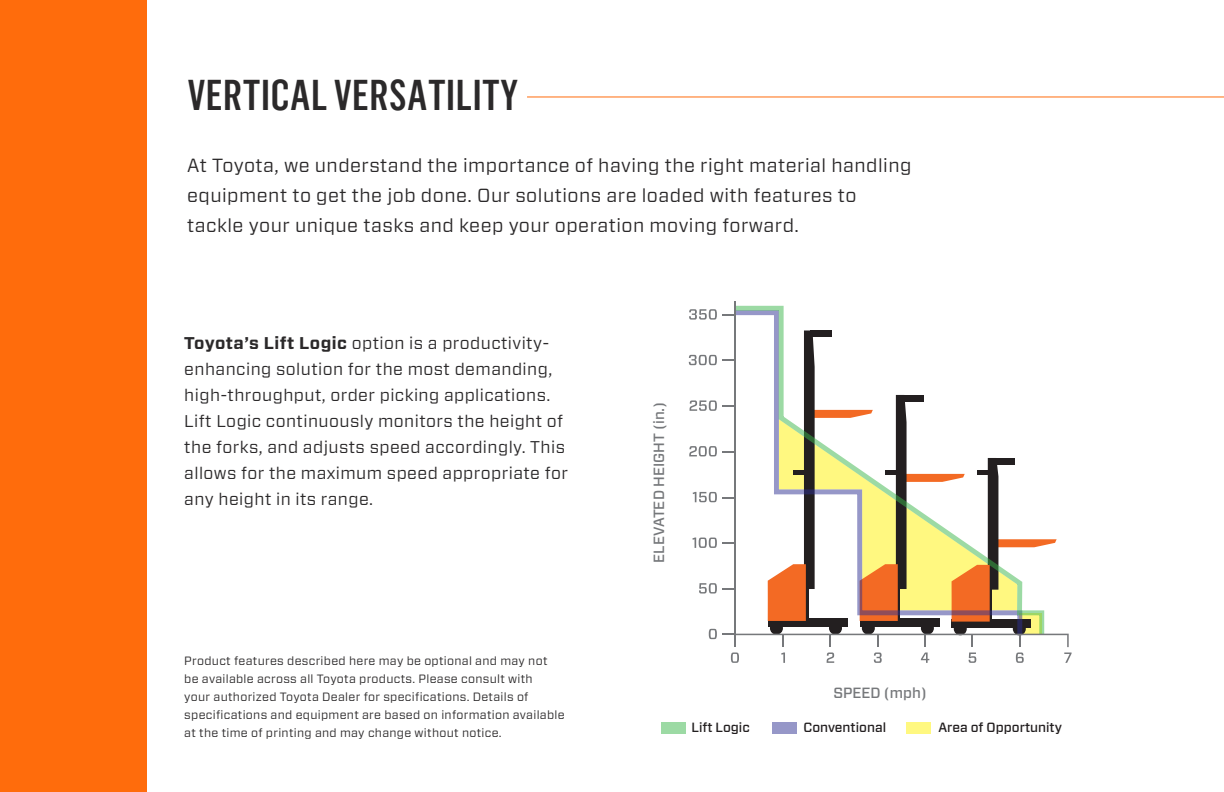
<style>
.page{position:relative;width:1224px;height:792px;background:#fff}
.page>*{position:absolute;margin:0;border:0;box-sizing:border-box;transform-origin:0 0}
.SubHead{font:500 42px "Flama Condensed";letter-spacing:.015em;color:#2b292a}
.t1{font:19px/30px "Forza";letter-spacing:.025em;color:#2b292a}
.t2{font:17px/26px "Forza";letter-spacing:.025em;color:#2b292a}
.t3{font:500 14.8px "Forza";color:#76787b}
.t4{font:500 13.4px "Forza";color:#231f20}
.t5{font:12px/18px "Forza";letter-spacing:.025em;color:#2b292a}
.s1{font-weight:700}
</style>
<div class="page">
<hr style="left:527px;top:96px;width:697px;height:1px;background:#ff6c0c">
<div style="left:0;top:0;width:147px;height:792px;background:#ff6c0c"></div>
<svg style="left:736px;top:306px;width:308px;height:323px"></svg>
<hr style="left:734px;top:301px;width:2px;height:346px;background:#76787b">
<svg style="left:781px;top:653px;width:4px;height:10px"></svg>
<svg style="left:827px;top:653px;width:7px;height:10px"></svg>
<svg style="left:874px;top:653px;width:8px;height:10px"></svg>
<svg style="left:921px;top:653px;width:8px;height:10px"></svg>
<svg style="left:969px;top:653px;width:7px;height:10px"></svg>
<svg style="left:1016px;top:653px;width:8px;height:10px"></svg>
<svg style="left:1064px;top:653px;width:8px;height:10px"></svg>
<svg style="left:731px;top:653px;width:8px;height:10px"></svg>
<svg style="left:689px;top:309px;width:45px;height:11px"></svg>
<svg style="left:689px;top:355px;width:45px;height:10px"></svg>
<svg style="left:690px;top:400px;width:44px;height:11px"></svg>
<svg style="left:689px;top:446px;width:45px;height:10px"></svg>
<svg style="left:693px;top:492px;width:41px;height:10px"></svg>
<svg style="left:692px;top:538px;width:42px;height:10px"></svg>
<svg style="left:699px;top:583px;width:35px;height:11px"></svg>
<svg style="left:709px;top:629px;width:360px;height:18px"></svg>
<div style="left:661px;top:723px;width:25px;height:11px;background:#9cdaa4"></div>
<div style="left:773px;top:723px;width:24px;height:11px;background:#9697c8"></div>
<div style="left:907px;top:723px;width:24px;height:11px;background:#fff880"></div>
<p class="SubHead" style="left:188px;top:69px;width:332px">VERTICAL VERSATILITY</p>
<p class="t1" style="left:187px;top:150px;width:726px">At Toyota, we understand the importance of having the right material handling equipment to get the job done. Our solutions are loaded with features to tackle your unique tasks and keep your operation moving forward.</p>
<p class="t2" style="left:184px;top:330px;width:385px"><span class="s1">Toyota’s Lift Logic</span> option is a productivity&shy;enhancing solution for the most demanding, high-throughput, order picking applications.<br>Lift Logic continuously monitors the height of the forks, and adjusts speed accordingly. This allows for the maximum speed appropriate for any height in its range.</p>
<p class="t5" style="left:184px;top:651px;width:382px">Product features described here may be optional and may not be available across all Toyota products. Please consult with<br>your authorized Toyota Dealer for specifications. Details of specifications and equipment are based on information available at the time of printing and may change without notice.</p>
<p class="t3" style="left:649px;top:563px;width:163px;rotate:-90deg">ELEVATED HEIGHT (in.)</p>
<p class="t3" style="left:833px;top:683px;width:95px">SPEED (mph)</p>
<p class="t4" style="left:692px;top:718px;width:60px">Lift Logic</p>
<p class="t4" style="left:803px;top:718px;width:84px">Conventional</p>
<p class="t4" style="left:938px;top:718px;width:125px">Area of Opportunity</p>
</div>
